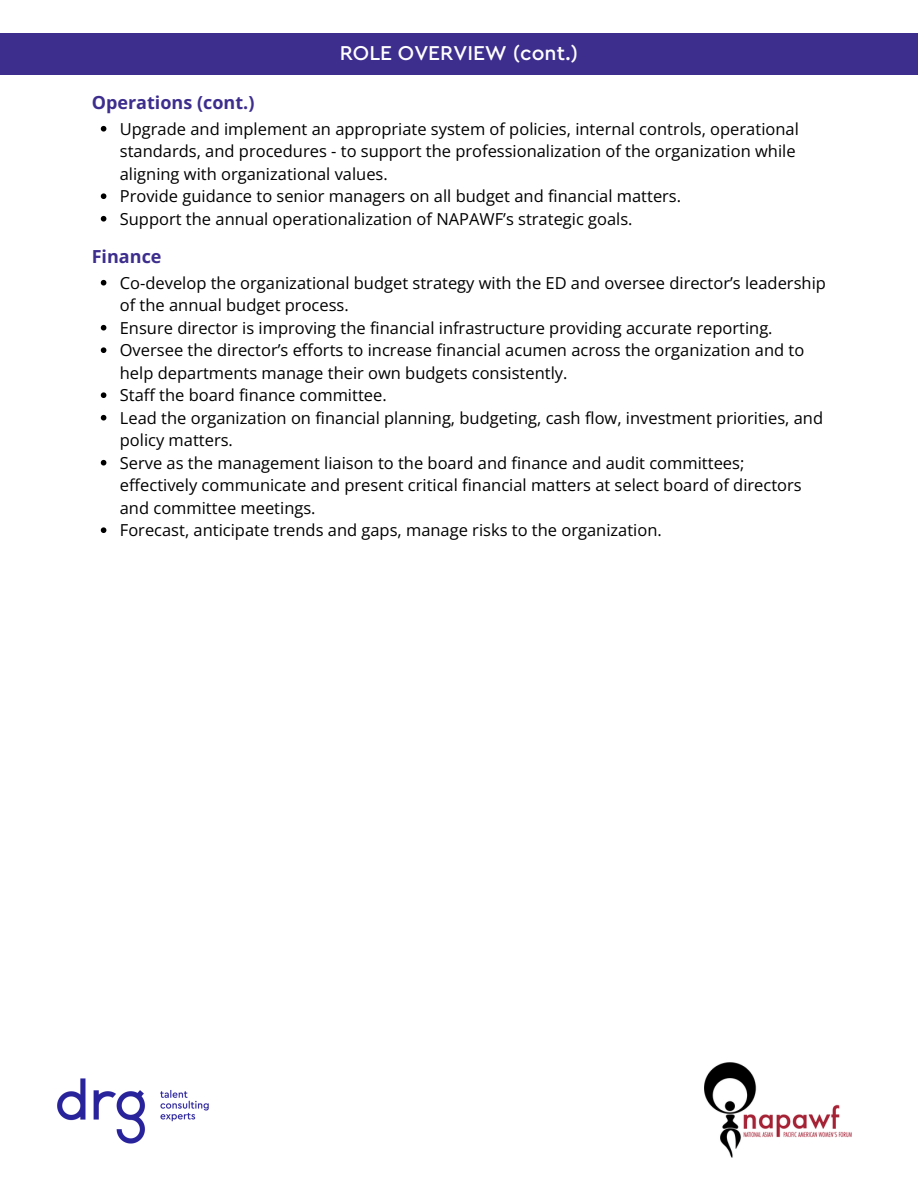
<style>
.page{position:relative;width:918px;height:1188px;background:#fff}
.page>*{position:absolute;margin:0;border:0;box-sizing:border-box;transform-origin:0 0}
.t1{font:500 21px "Cera Pro";color:#fff}
.t2{font:700 18px "Open Sans";color:#3d2e8e}
.t3{font:16.5px/22.5px "Open Sans";color:#000}
</style>
<div class="page">
<div style="left:0;top:33px;width:918px;height:42px;background:#3d2e8e"></div>
<img style="left:57px;top:1078px;width:152px;height:66px">
<img style="left:705px;top:1062px;width:146px;height:96px">
<svg style="left:101px;top:126px;width:5px;height:6px"></svg>
<svg style="left:101px;top:193px;width:5px;height:6px"></svg>
<svg style="left:101px;top:216px;width:5px;height:6px"></svg>
<svg style="left:101px;top:280px;width:5px;height:6px"></svg>
<svg style="left:101px;top:325px;width:5px;height:6px"></svg>
<svg style="left:101px;top:347px;width:5px;height:6px"></svg>
<svg style="left:101px;top:392px;width:5px;height:6px"></svg>
<svg style="left:101px;top:415px;width:5px;height:6px"></svg>
<svg style="left:101px;top:460px;width:5px;height:6px"></svg>
<svg style="left:101px;top:527px;width:5px;height:6px"></svg>
<p class="t2" style="left:92px;top:90px;width:164px">Operations (cont.)</p>
<h1 class="t1" style="left:340px;top:43px;width:240px">ROLE OVERVIEW (cont.)</h1>
<h2 class="t3" style="left:120px;top:117px;width:681px">Upgrade and implement an appropriate system of policies, internal controls, operational standards, and procedures - to support the professionalization of the organization while aligning with organizational values.</h2>
<p class="t3" style="left:120px;top:185px;width:563px">Provide guidance to senior managers on all budget and financial matters.</p>
<p class="t3" style="left:120px;top:207px;width:514px">Support the annual operationalization of NAPAWF’s strategic goals.</p>
<p class="t2" style="left:92px;top:244px;width:71px">Finance</p>
<h2 class="t3" style="left:120px;top:271px;width:708px">Co-develop the organizational budget strategy with the ED and oversee director’s leadership of the annual budget process.</h2>
<p class="t3" style="left:120px;top:316px;width:654px">Ensure director is improving the financial infrastructure providing accurate reporting.</p>
<p class="t3" style="left:120px;top:339px;width:686px">Oversee the director’s efforts to increase financial acumen across the organization and to help departments manage their own budgets consistently.</p>
<p class="t3" style="left:120px;top:384px;width:268px">Staff the board finance committee.</p>
<p class="t3" style="left:120px;top:406px;width:705px">Lead the organization on financial planning, budgeting, cash flow, investment priorities, and policy matters.</p>
<p class="t3" style="left:120px;top:451px;width:683px">Serve as the management liaison to the board and finance and audit committees; effectively communicate and present critical financial matters at select board of directors and committee meetings.</p>
<p class="t3" style="left:120px;top:519px;width:543px">Forecast, anticipate trends and gaps, manage risks to the organization.</p>
</div>
